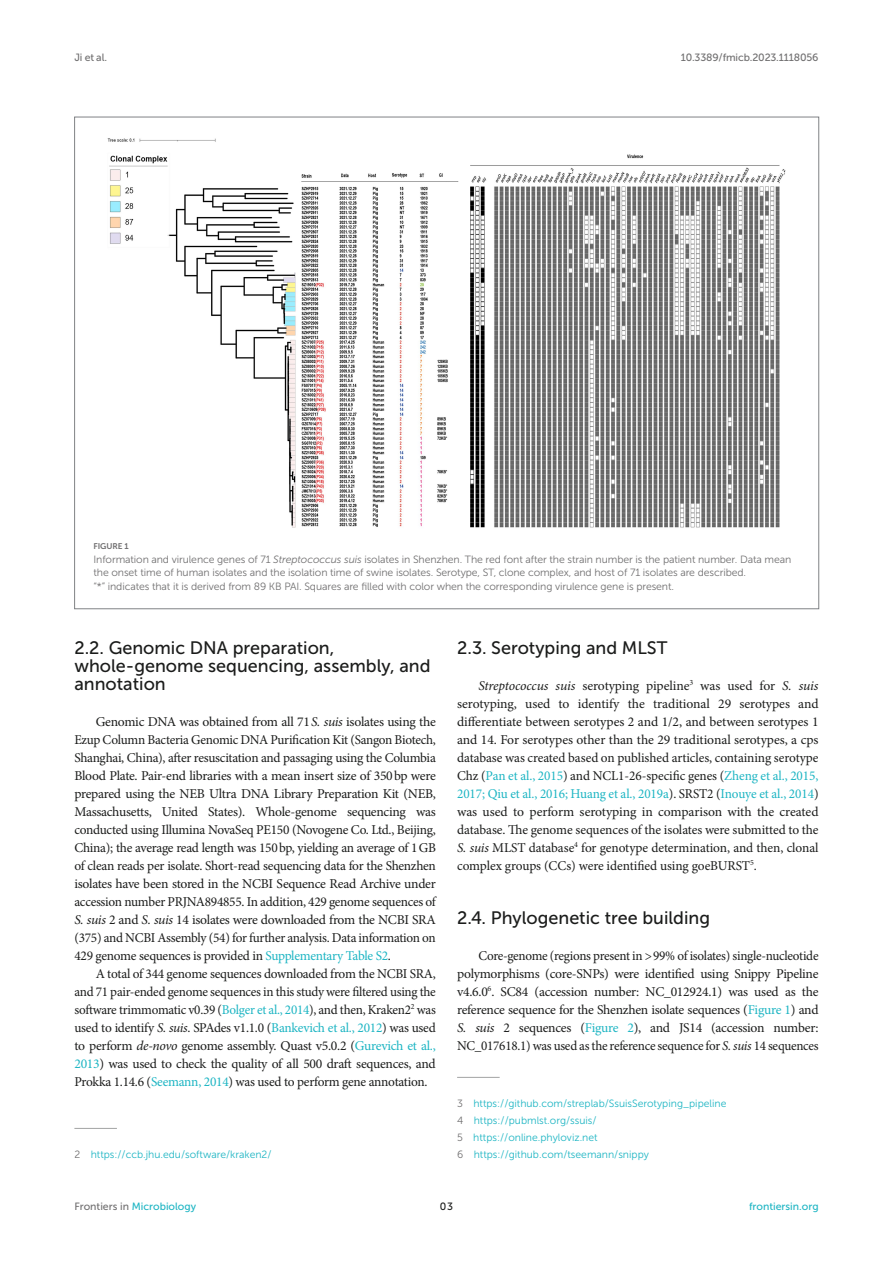
<style>
.page{position:relative;width:893px;height:1263px;background:#fff}
.page>*{position:absolute;margin:0;border:0;box-sizing:border-box;transform-origin:0 0}
.HEAD_2{font:18px/18px "Museo Sans 500";color:#1b1c1b}
.TEXT_FLUSH{font:18px "Museo Sans 500";color:#1b1c1b}
.TEXT_FLUSH-2{font:13.5px/18px "Minion Pro";letter-spacing:-.02em;color:#1b1c1b;text-align:justify}
.TEXT{font:13.5px/18px "Minion Pro";letter-spacing:-.02em;color:#1b1c1b;text-align:justify}
.FIG_LEG{font:10.5px/13.5px "Museo Sans 300";letter-spacing:-.01em;color:#706f70}
.FOOTNOTE{font:10.5px "Museo Sans 300";color:#1db5c3}
.t1{font:10.5px "Museo Sans 500";color:#1db5c3}
.t2{font:10.5px "Museo Sans 500";letter-spacing:-.015em;color:#706f70}
.t3{font:10.5px "Museo Sans 500";color:#1b1c1b}
.FIG_HD{font:8.25px "Museo Sans 700";letter-spacing:-.01em;color:#706f70}
.s1{font-style:italic}
.s2{color:#1db5c3}
.s3{color:#706f70}
</style>
<div class="page">
<hr style="left:74px;top:1128px;width:43px;height:1px;background:#a2a3a3">
<hr style="left:457px;top:1077px;width:43px;height:1px;background:#a2a3a3">
<img style="left:107px;top:138px;width:679px;height:390px">
<p class="t2" style="left:74px;top:51px;width:34px">Ji et al.</p>
<p class="t2" style="left:681px;top:51px;width:139px">10.3389/fmicb.2023.1118056</p>
<p class="FIG_HD" style="left:94px;top:542px;width:37px">FIGURE 1</p>
<p class="FIG_LEG" style="left:94px;top:552px;width:699px">Information and virulence genes of 71 <span class="s1">Streptococcus suis</span> isolates in Shenzhen. The red font after the strain number is the patient number. Data mean the onset time of human isolates and the isolation time of swine isolates. Serotype, ST, clone complex, and host of 71 isolates are described.<br>“*” indicates that it is derived from 89 KB PAI. Squares are filled with color when the corresponding virulence gene is present.</p>
<p class="HEAD_2" style="left:74px;top:639px;width:358px">2.2. Genomic DNA preparation, whole-genome sequencing, assembly, and annotation</p>
<p class="TEXT_FLUSH-2" style="left:74px;top:713px;width:363px;text-indent:21px">Genomic DNA was obtained from all 71<span class="s1">S. suis</span> isolates using the Ezup Column Bacteria Genomic DNA Purification Kit (Sangon Biotech, Shanghai, China), after resuscitation and passaging using the Columbia Blood Plate. Pair-end libraries with a mean insert size of 350bp were prepared using the NEB Ultra DNA Library Preparation Kit (NEB, Massachusetts, United States). Whole-genome sequencing was conducted using Illumina NovaSeq PE150 (Novogene Co. Ltd., Beijing, China); the average read length was 150bp, yielding an average of 1GB of clean reads per isolate. Short-read sequencing data for the Shenzhen isolates have been stored in the NCBI Sequence Read Archive under accession number PRJNA894855. In addition, 429 genome sequences of <span class="s1">S. suis</span> 2 and <span class="s1">S. suis</span> 14 isolates were downloaded from the NCBI SRA (375) and NCBI Assembly (54) for further analysis. Data information on 429 genome sequences is provided in <span class="s2">Supplementary Table S2</span>.</p>
<p class="TEXT" style="left:74px;top:965px;width:363px;text-indent:21px">A total of 344 genome sequences downloaded from the NCBI SRA, and 71 pair-ended genome sequences in this study were filtered using the software trimmomatic v0.39 (<span class="s2">Bolger et al., 2014</span>), and then, Kraken2<sup>2</sup> was used to identify <span class="s1">S. suis</span>. SPAdes v1.1.0 (<span class="s2">Bankevich et al., 2012</span>) was used to perform <span class="s1">de-novo</span> genome assembly. Quast v5.0.2 (<span class="s2">Gurevich et al., 2013</span>) was used to check the quality of all 500 draft sequences, and Prokka 1.14.6 (<span class="s2">Seemann, 2014</span>) was used to perform gene annotation.</p>
<p class="FOOTNOTE" style="left:74px;top:1149px;width:199px"><span class="s3">2</span> https://ccb.jhu.edu/software/kraken2/</p>
<p class="HEAD_2" style="left:457px;top:639px;width:212px">2.3. Serotyping and MLST</p>
<p class="TEXT_FLUSH-2" style="left:457px;top:677px;width:363px;text-indent:21px"><span class="s1">Streptococcus suis</span> serotyping pipeline<sup>3</sup> was used for <span class="s1">S. suis </span>serotyping, used to identify the traditional 29 serotypes and differentiate between serotypes 2 and 1/2, and between serotypes 1 and 14. For serotypes other than the 29 traditional serotypes, a cps database was created based on published articles, containing serotype Chz (<span class="s2">Pan et al., 2015</span>) and NCL1-26-specific genes (<span class="s2">Zheng et al., 2015, 2017; Qiu et al., 2016; Huang et al., 2019a</span>). SRST2 (<span class="s2">Inouye et al., 2014</span>) was used to perform serotyping in comparison with the created database. The genome sequences of the isolates were submitted to the <span class="s1">S. suis</span> MLST database<sup>4</sup> for genotype determination, and then, clonal complex groups (CCs) were identified using goeBURST<sup>5</sup>.</p>
<p class="TEXT_FLUSH" style="left:457px;top:908px;width:254px">2.4. Phylogenetic tree building</p>
<p class="TEXT_FLUSH-2" style="left:457px;top:947px;width:363px;text-indent:21px">Core-genome (regions present in &gt;99% of isolates) single-nucleotide polymorphisms (core-SNPs) were identified using Snippy Pipeline v4.6.0<sup>6</sup>. SC84 (accession number: NC_012924.1) was used as the reference sequence for the Shenzhen isolate sequences (<span class="s2">Figure 1</span>) and</p>
<p class="TEXT_FLUSH-2" style="left:457px;top:1019px;width:363px"><span class="s1">S. suis</span> 2 sequences (<span class="s2">Figure 2</span>), and JS14 (accession number:<br>NC_017618.1) was used as the reference sequence for <span class="s1">S. suis</span> 14 sequences</p>
<p class="FOOTNOTE" style="left:457px;top:1098px;width:271px"><span class="s3">3</span> https://github.com/streplab/SsuisSerotyping_pipeline</p>
<p class="FOOTNOTE" style="left:457px;top:1115px;width:141px"><span class="s3">4</span> https://pubmlst.org/ssuis/</p>
<p class="FOOTNOTE" style="left:457px;top:1132px;width:142px"><span class="s3">5</span> https://online.phyloviz.net</p>
<p class="FOOTNOTE" style="left:457px;top:1149px;width:193px"><span class="s3">6</span> https://github.com/tseemann/snippy</p>
<p class="t1" style="left:74px;top:1200px;width:123px"><span class="s3">Frontiers in</span> Microbiology</p>
<p class="t3" style="left:440px;top:1200px;width:15px">03</p>
<p class="t1" style="left:749px;top:1200px;width:71px">frontiersin.org</p>
</div>
